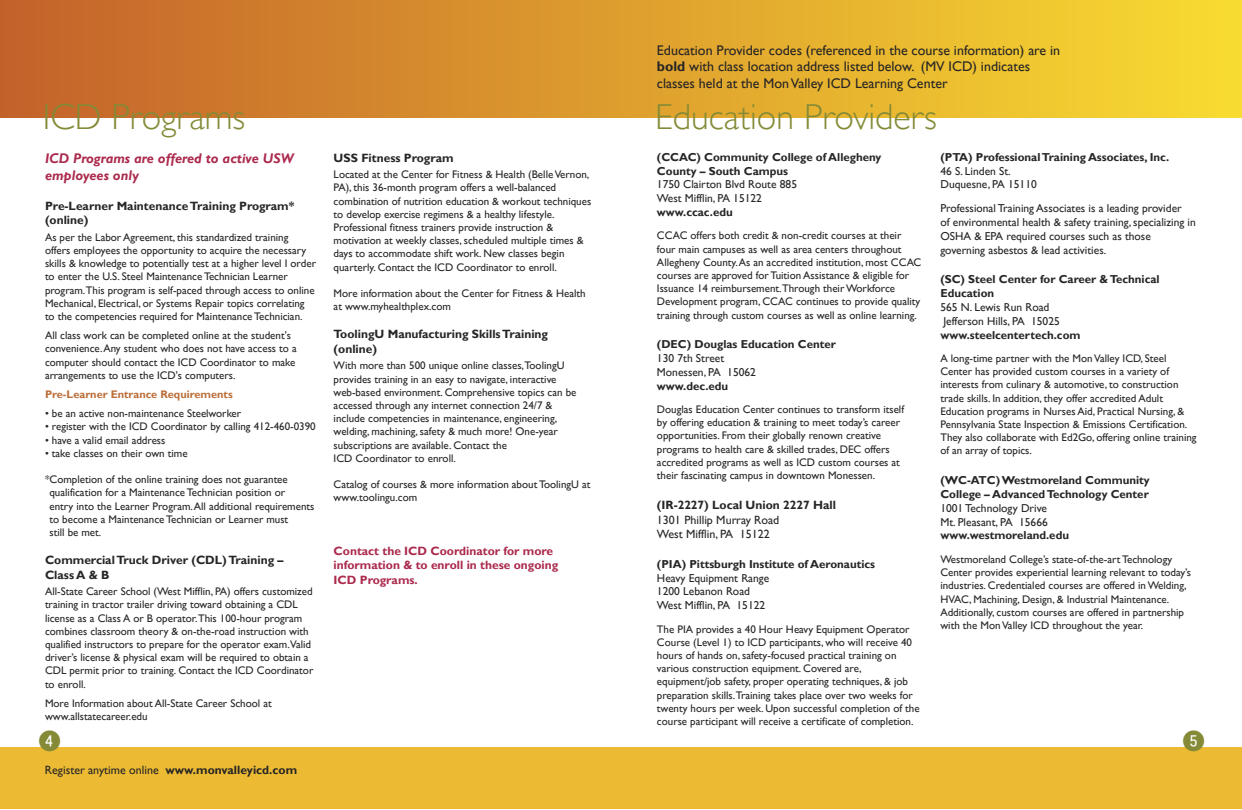
<style>
.page{position:relative;width:1242px;height:810px;background:#fff}
.page>*{position:absolute;margin:0;border:0;box-sizing:border-box;transform-origin:0 0}
.t1{font:300 36px "Gill Sans";color:#848a36}
.t2{font:28px "Fyra Numeric Circle Closed";color:#848a36}
.t3{font:14px/16.8px "Gill Sans";color:#272526}
.t4{font:italic 700 14px/16.8px "Gill Sans";color:#ab2a4d}
.t5{font:700 12px/14.4px "Gill Sans";color:#272526}
.t6{font:12px/14.4px "Gill Sans";color:#272526}
.t7{font:700 12px/14.4px "Gill Sans";color:#ab2a4d}
.t8{font:11.5px/13.8px "Gill Sans";color:#272526}
.t9{font:700 11.5px/13.8px "Gill Sans";color:#272526}
.t10{font:11px/13.2px "Gill Sans";color:#272526}
.t11{font:700 11px "Gill Sans";color:#bb6f3a}
.s1{font-weight:700}
</style>
<div class="page">
<div style="left:0;top:0;width:1242px;height:118px;background:linear-gradient(to right,#c3612b,#f8dc31)"></div>
<div style="left:0;top:747px;width:1242px;height:61px;background:#ecbb33"></div>
<h1 class="t1" style="left:43px;top:96px;width:204px">ICD Programs</h1>
<p class="t4" style="left:45px;top:150px;width:251px">ICD Programs are offered to active USW employees only</p>
<p class="t5" style="left:45px;top:198px;width:251px">Pre-Learner Maintenance Training Program* (online)</p>
<p class="t10" style="left:45px;top:230px;width:273px">As per the Labor Agreement, this standardized training offers employees the opportunity to acquire the necessary skills &amp; knowledge to potentially test at a higher level I order to enter the U.S. Steel Maintenance Technician Learner program.This program is self-paced through access to online Mechanical, Electrical, or Systems Repair topics correlating to the competencies required for Maintenance Technician.</p>
<p class="t10" style="left:45px;top:329px;width:253px">All class work can be completed online at the student's convenience. Any student who does not have access to a computer should contact the ICD Coordinator to make arrangements to use the ICD's computers.</p>
<p class="t11" style="left:45px;top:388px;width:189px">Pre-Learner Entrance Requirements</p>
<p class="t10" style="left:45px;top:407px;width:198px">• be an active non-maintenance Steelworker</p>
<p class="t10" style="left:45px;top:420px;width:272px">• register with the ICD Coordinator by calling 412-460-0390</p>
<p class="t10" style="left:45px;top:433px;width:122px">• have a valid email address</p>
<p class="t10" style="left:45px;top:446px;width:144px">• take classes on their own time</p>
<p class="t10" style="left:49px;top:473px;width:266px;text-indent:-4px">*Completion of the online training does not guarantee qualification for a Maintenance Technician position or<br>entry into the Learner Program. All additional requirements to become a Maintenance Technician or Learner must<br>still be met.</p>
<p class="t5" style="left:45px;top:553px;width:240px">Commercial Truck Driver (CDL) Training –<br>Class A &amp; B</p>
<p class="t10" style="left:45px;top:585px;width:270px">All-State Career School (West Mifflin, PA) offers customized training in tractor trailer driving toward obtaining a CDL license as a Class A or B operator.This 100-hour program combines classroom theory &amp; on-the-road instruction with qualified instructors to prepare for the operator exam.Valid driver’s license &amp; physical exam will be required to obtain a CDL permit prior to training. Contact the ICD Coordinator to enroll.</p>
<p class="t10" style="left:45px;top:697px;width:228px">More Information about All-State Career School at www.allstatecareer.edu</p>
<p class="t5" style="left:334px;top:150px;width:121px">USS Fitness Program</p>
<p class="t10" style="left:334px;top:168px;width:259px">Located at the Center for Fitness &amp; Health (Belle Vernon, PA), this 36-month program offers a well-balanced combination of nutrition education &amp; workout techniques to develop exercise regimens &amp; a healthy lifestyle.<br>Professional fitness trainers provide instruction &amp; motivation at weekly classes, scheduled multiple times &amp; days to accommodate shift work. New classes begin quarterly. Contact the ICD Coordinator to enroll.</p>
<p class="t10" style="left:334px;top:287px;width:254px">More information about the Center for Fitness &amp; Health at www.myhealthplex.com</p>
<p class="t5" style="left:334px;top:327px;width:216px">ToolingU Manufacturing Skills Training (online)</p>
<p class="t10" style="left:334px;top:359px;width:244px">With more than 500 unique online classes,ToolingU provides training in an easy to navigate, interactive web-based environment. Comprehensive topics can be accessed through any internet connection 24/7 &amp; include competencies in maintenance, engineering, welding, machining, safety &amp; much more! One-year subscriptions are available. Contact the<br>ICD Coordinator to enroll.</p>
<p class="t10" style="left:334px;top:478px;width:258px">Catalog of courses &amp; more information about ToolingU at www.toolingu.com</p>
<p class="t7" style="left:334px;top:544px;width:226px">Contact the ICD Coordinator for more information &amp; to enroll in these ongoing<br>ICD Programs .</p>
<p class="t3" style="left:657px;top:42px;width:405px">Education Provider codes (referenced in the course information) are in <span class="s1">bold</span> with class location address listed below. (MV ICD) indicates classes held at the Mon Valley ICD Learning Center</p>
<h1 class="t1" style="left:655px;top:96px;width:283px">Education Providers</h1>
<p class="t9" style="left:657px;top:150px;width:226px">(CCAC) Community College of Allegheny<br>County – South Campus</p>
<p class="t8" style="left:657px;top:178px;width:142px">1750 Clairton Blvd Route 885<br>West Mifflin, PA 15122</p>
<p class="t9" style="left:657px;top:205px;width:77px">www.ccac.edu</p>
<p class="t10" style="left:657px;top:229px;width:266px">CCAC offers both credit &amp; non-credit courses at their four main campuses as well as area centers throughout Allegheny County. As an accredited institution, most CCAC courses are approved for Tuition Assistance &amp; eligible for Issuance 14 reimbursement.Through their Workforce Development program, CCAC continues to provide quality training through custom courses as well as online learning.</p>
<p class="t9" style="left:657px;top:337px;width:180px">(DEC) Douglas Education Center</p>
<p class="t8" style="left:657px;top:351px;width:101px">130 7th Street<br>Monessen, PA 15062</p>
<p class="t9" style="left:657px;top:379px;width:73px">www.dec.edu</p>
<p class="t10" style="left:657px;top:403px;width:249px">Douglas Education Center continues to transform itself by offering education &amp; training to meet today’s career opportunities. From their globally renown creative programs to health care &amp; skilled trades, DEC offers accredited programs as well as ICD custom courses at their fascinating campus in downtown Monessen.</p>
<p class="t5" style="left:657px;top:498px;width:180px">(IR-2227) Local Union 2227 Hall</p>
<p class="t6" style="left:657px;top:512px;width:124px">1301 Phillip Murray Road<br>West Mifflin, PA 15122</p>
<p class="t9" style="left:657px;top:557px;width:220px">(PIA) Pittsburgh Institute of Aeronautics</p>
<p class="t8" style="left:657px;top:571px;width:114px">Heavy Equipment Range<br>1200 Lebanon Road<br>West Mifflin, PA 15122</p>
<p class="t10" style="left:657px;top:622px;width:264px">The PIA provides a 40 Hour Heavy Equipment Operator Course (Level 1) to ICD participants, who will receive 40 hours of hands on, safety-focused practical training on various construction equipment. Covered are, equipment/job safety, proper operating techniques, &amp; job preparation skills.Training takes place over two weeks for twenty hours per week. Upon successful completion of the course participant will receive a certificate of completion.</p>
<p class="t9" style="left:940px;top:150px;width:230px">(PTA) Professional Training Associates, Inc.</p>
<p class="t8" style="left:940px;top:164px;width:98px">46 S. Linden St.<br>Duquesne, PA 15110</p>
<p class="t8" style="left:940px;top:202px;width:257px">Professional Training Associates is a leading provider<br>of environmental health &amp; safety training, specializing in OSHA &amp; EPA required courses such as those governing asbestos &amp; lead activities.</p>
<p class="t9" style="left:940px;top:273px;width:221px">(SC) Steel Center for Career &amp; Technical<br>Education</p>
<p class="t8" style="left:940px;top:300px;width:121px">565 N. Lewis Run Road<br>Jefferson Hills, PA 15025</p>
<p class="t9" style="left:940px;top:328px;width:142px">www.steelcentertech.com</p>
<p class="t10" style="left:940px;top:352px;width:258px">A long-time partner with the Mon Valley ICD, Steel Center has provided custom courses in a variety of interests from culinary &amp; automotive, to construction trade skills. In addition, they offer accredited Adult Education programs in Nurses Aid, Practical Nursing, &amp; Pennsylvania State Inspection &amp; Emissions Certification.<br>They also collaborate with Ed2Go, offering online training of an array of topics.</p>
<p class="t9" style="left:940px;top:473px;width:211px">(WC-ATC) Westmoreland Community<br>College – Advanced Technology Center</p>
<p class="t8" style="left:940px;top:501px;width:109px">1001 Technology Drive<br>Mt. Pleasant, PA 15666</p>
<p class="t9" style="left:940px;top:529px;width:130px">www.westmoreland.edu</p>
<p class="t10" style="left:940px;top:553px;width:252px">Westmoreland College’s state-of-the-art Technology Center provides experiential learning relevant to today’s industries. Credentialed courses are offered in Welding, HVAC, Machining, Design, &amp; Industrial Maintenance.<br>Additionally, custom courses are offered in partnership with the Mon Valley ICD throughout the year.</p>
<h2 class="t2" style="left:38px;top:725px;width:25px">4</h2>
<h2 class="t2" style="left:1182px;top:725px;width:25px">5</h2>
<p class="t6" style="left:45px;top:762px;width:254px">Register anytime online <span class="s1">www.monvalleyicd.com</span></p>
</div>
